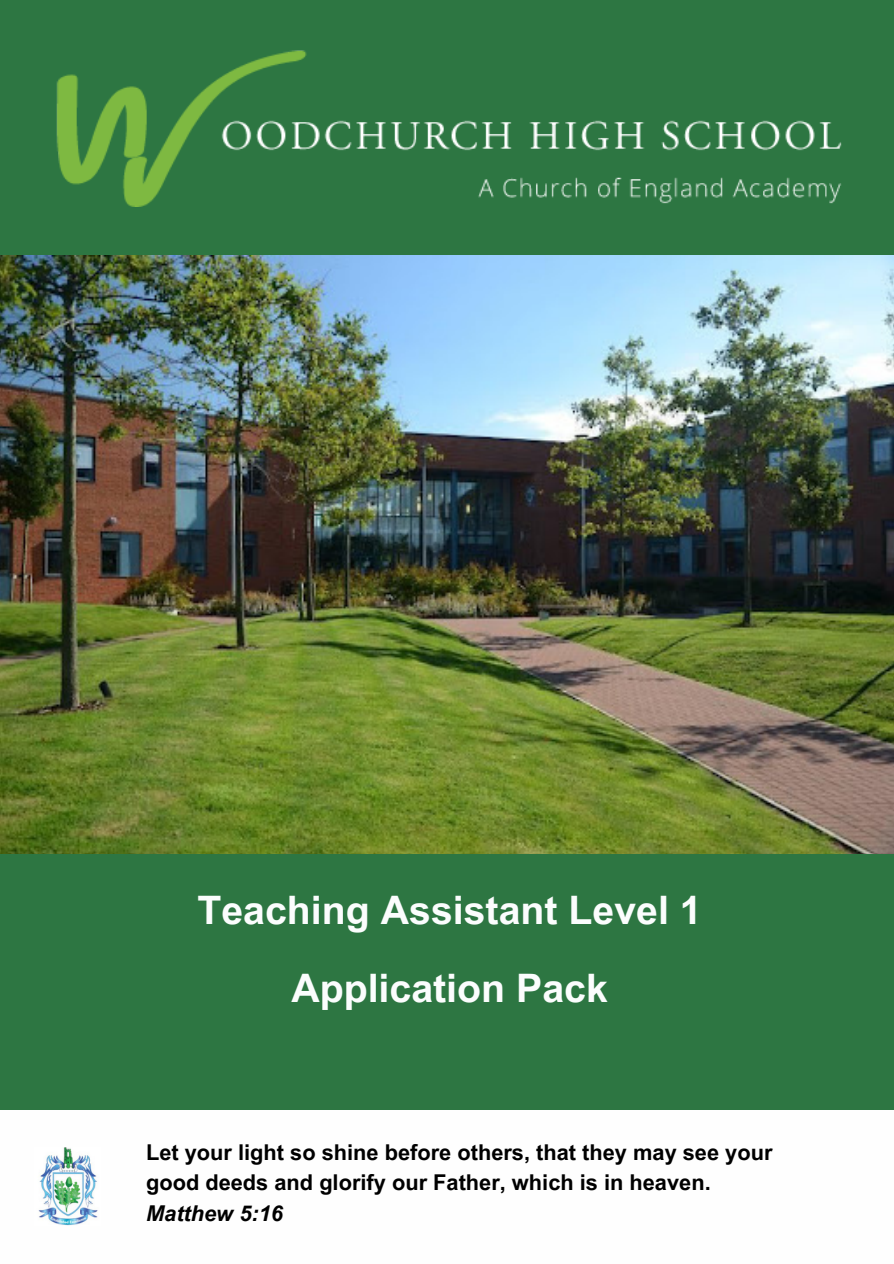
<style>
.page{position:relative;width:894px;height:1264px;background:#fff}
.page>*{position:absolute;margin:0;border:0;box-sizing:border-box;transform-origin:0 0}
.t1{font:700 39.3px "Arial MT Pro";color:#fbfdfd}
.t2{font:700 21.75px/30.5px "Arial MT Pro";color:#000}
.t3{font:italic 700 21.75px "Arial MT Pro";color:#000}
</style>
<div class="page">
<img style="left:38px;top:1147px;width:60px;height:78px">
<div style="left:0;top:0;width:893px;height:255px;background:#2d7642"></div>
<img style="left:56px;top:50px;width:786px;height:156px">
<img style="left:0;top:255px;width:893px;height:599px">
<div style="left:0;top:854px;width:893px;height:255px;background:#2d7642"></div>
<p class="t1" style="left:197px;top:895px;width:505px">Teaching Assistant Level 1</p>
<p class="t1" style="left:291px;top:973px;width:318px">Application Pack</p>
<h1 class="t2" style="left:146px;top:1139px;width:627px">Let your light so shine before others, that they may see your good deeds and glorify our Father, which is in heaven.</h1>
<p class="t3" style="left:146px;top:1204px;width:138px">Matthew 5:16</p>
</div>
